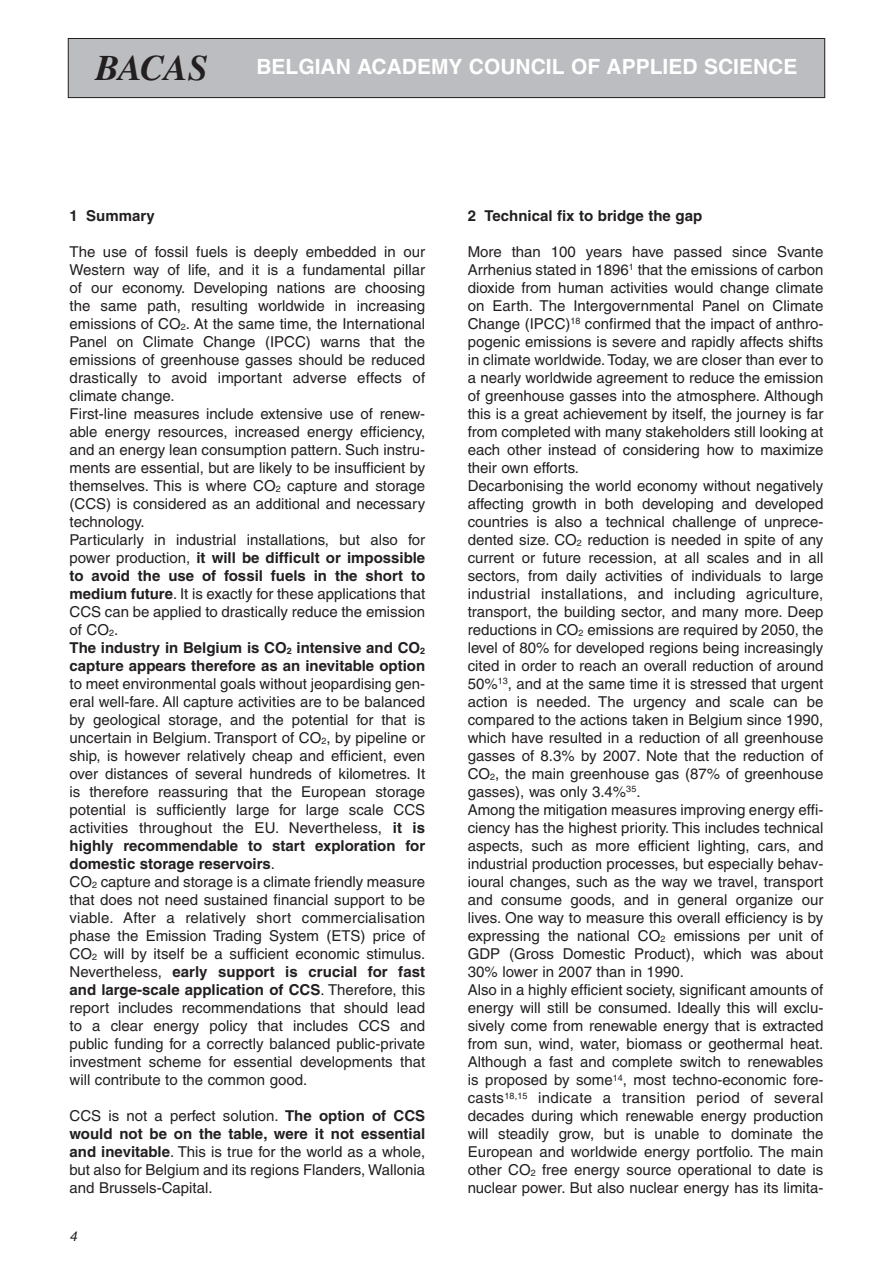
<style>
.page{position:relative;width:893px;height:1263px;background:#fff}
.page>*{position:absolute;margin:0;border:0;box-sizing:border-box;transform-origin:0 0}
.t1{font:italic 700 36px "Times";letter-spacing:-.01em;color:#231f20}
.t2{font:700 21px "Helvetica";color:#fff}
.t3{font:15px/18px "Helvetica";color:#231f20}
.t4{font:700 15px "Helvetica";color:#231f20}
.t5{font:italic 13.5px "Helvetica";color:#231f20}
.s1{font-weight:700}
</style>
<div class="page">
<div style="left:68px;top:38px;width:757px;height:60px;background:#bcbdc0"></div>
<div style="left:68px;top:38px;width:757px;height:60px;border:1px solid #231f20"></div>
<h1 class="t1" style="left:95px;top:55px;width:114px">BACAS</h1>
<h2 class="t2" style="left:256px;top:59px;width:543px">BELGIAN ACADEMY COUNCIL OF APPLIED SCIENCE</h2>
<p class="t4" style="left:70px;top:210px;width:87px">1 Summary</p>
<p class="t3" style="left:70px;top:244px;width:357px">The use of fossil fuels is deeply embedded in our Western way of life, and it is a fundamental pillar of our economy. Developing nations are choosing the same path, resulting worldwide in increasing emissions of CO<sub>2</sub>. At the same time, the International Panel on Climate Change (IPCC) warns that the emissions of greenhouse gasses should be reduced drastically to avoid important adverse effects of climate change.<br>First-line measures include extensive use of renew&shy;able energy resources, increased energy efficiency, and an energy lean consumption pattern. Such instru&shy;ments are essential, but are likely to be insufficient by themselves. This is where CO<sub>2</sub> capture and storage (CCS) is considered as an additional and necessary technology.<br>Particularly in industrial installations, but also for power production, <span class="s1">it will be difficult or impossible to avoid the use of fossil fuels in the short to medium future</span>. It is exactly for these applications that CCS can be applied to drastically reduce the emission of CO<sub>2</sub>.<br><span class="s1">The industry in Belgium is CO</span><sub>2</sub> <span class="s1">intensive and CO</span><sub>2 </sub><span class="s1">capture appears therefore as an inevitable option</span></p>
<p class="t3" style="left:70px;top:676px;width:357px">to meet environmental goals without jeopardising gen&shy;eral well-fare. All capture activities are to be balanced by geological storage, and the potential for that is uncertain in Belgium. Transport of CO<sub>2</sub>, by pipeline or ship, is however relatively cheap and efficient, even over distances of several hundreds of kilometres. It is therefore reassuring that the European storage potential is sufficiently large for large scale CCS activities throughout the EU. Nevertheless, <span class="s1">it is highly recommendable to start exploration for domestic storage reservoirs</span>.<br>CO<sub>2</sub> capture and storage is a climate friendly measure that does not need sustained financial support to be viable. After a relatively short commercialisation phase the Emission Trading System (ETS) price of CO<sub>2</sub> will by itself be a sufficient economic stimulus.<br>Nevertheless, <span class="s1">early support is crucial for fast and large-scale application of CCS</span>. Therefore, this report includes recommendations that should lead to a clear energy policy that includes CCS and public funding for a correctly balanced public-private investment scheme for essential developments that will contribute to the common good.</p>
<p class="t3" style="left:69px;top:1108px;width:357px;text-align:justify">CCS is not a perfect solution. <span class="s1">The option of CCS would not be on the table, were it not essential and inevitable</span>. This is true for the world as a whole, but also for Belgium and its regions Flanders, Wallonia and Brussels-Capital.</p>
<p class="t5" style="left:70px;top:1231px;width:9px">4</p>
<p class="t4" style="left:468px;top:210px;width:236px">2 Technical fix to bridge the gap</p>
<p class="t3" style="left:468px;top:244px;width:357px">More than 100 years have passed since Svante Arrhenius stated in 1896<sup>1</sup> that the emissions of carbon dioxide from human activities would change climate on Earth. The Intergovernmental Panel on Climate Change (IPCC)<sup>18</sup> confirmed that the impact of anthro&shy;pogenic emissions is severe and rapidly affects shifts in climate worldwide.Today, we are closer than ever to a nearly worldwide agreement to reduce the emission of greenhouse gasses into the atmosphere. Although this is a great achievement by itself, the journey is far from completed with many stakeholders still looking at each other instead of considering how to maximize their own efforts.<br>Decarbonising the world economy without negatively affecting growth in both developing and developed countries is also a technical challenge of unprece&shy;dented size. CO<sub>2</sub> reduction is needed in spite of any current or future recession, at all scales and in all sectors, from daily activities of individuals to large industrial installations, and including agriculture, transport, the building sector, and many more. Deep reductions in CO<sub>2</sub> emissions are required by 2050, the level of 80% for developed regions being increasingly cited in order to reach an overall reduction of around 50%<sup>13</sup>, and at the same time it is stressed that urgent action is needed. The urgency and scale can be compared to the actions taken in Belgium since 1990, which have resulted in a reduction of all greenhouse gasses of 8.3% by 2007. Note that the reduction of CO<sub>2</sub>, the main greenhouse gas (87% of greenhouse gasses), was only 3.4%<sup>35</sup>.<br>Among the mitigation measures improving energy effi&shy;ciency has the highest priority. This includes technical aspects, such as more efficient lighting, cars, and industrial production processes, but especially behav&shy;ioural changes, such as the way we travel, transport and consume goods, and in general organize our lives. One way to measure this overall efficiency is by expressing the national CO<sub>2</sub> emissions per unit of GDP (Gross Domestic Product), which was about 30% lower in 2007 than in 1990.<br>Also in a highly efficient society, significant amounts of energy will still be consumed. Ideally this will exclu&shy;sively come from renewable energy that is extracted from sun, wind, water, biomass or geothermal heat.<br>Although a fast and complete switch to renewables is proposed by some<sup>14</sup>, most techno-economic fore&shy;casts<sup>18,15</sup> indicate a transition period of several decades during which renewable energy production will steadily grow, but is unable to dominate the European and worldwide energy portfolio. The main other CO<sub>2</sub> free energy source operational to date is nuclear power. But also nuclear energy has its limita-</p>
</div>
